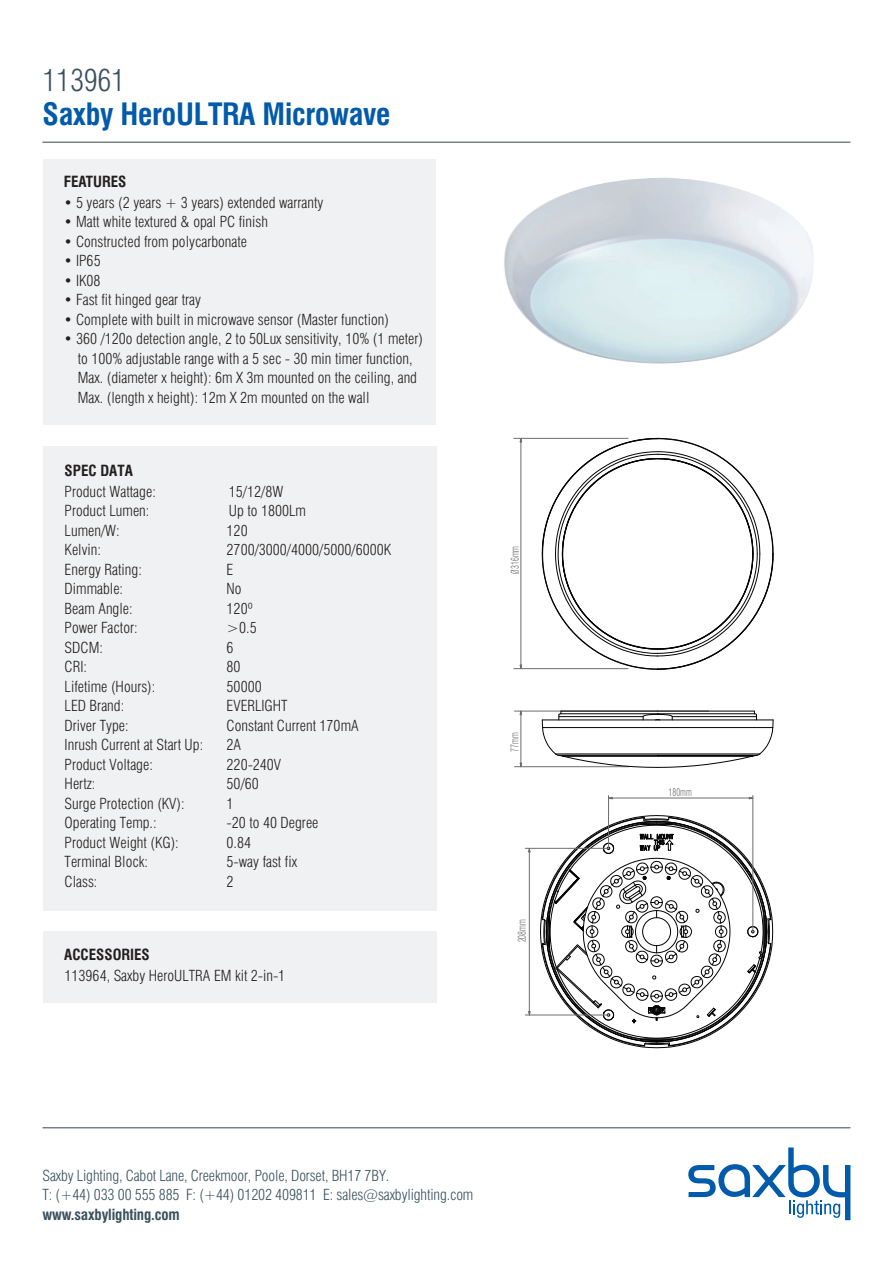
<style>
.page{position:relative;width:893px;height:1263px;background:#fff}
.page>*{position:absolute;margin:0;border:0;box-sizing:border-box;transform-origin:0 0}
.t1{font:700 condensed 30px "Swiss 721 BT";letter-spacing:-.01em;color:#015aaa}
.t2{font:300 condensed 30px "Swiss 721 BT";letter-spacing:-.01em;color:#3a515d}
.t3{font:300 condensed 15px/19.5px "Swiss 721 BT";color:#231f20}
.t4{font:300 condensed 15px/19.5px "Swiss 721 BT";letter-spacing:-.01em;color:#3a515d}
.t5{font:700 condensed 15px "Swiss 721 BT";color:#231f20}
.t6{font:700 condensed 15px "Swiss 721 BT";letter-spacing:-.01em;color:#3a515d}
.t7{font:300 condensed 10.65px "Swiss 721 BT";color:#6c6d70;scale:.78 1}
</style>
<div class="page">
<hr style="left:43px;top:142px;width:807px;height:1px;background:#38454d">
<div style="left:43px;top:159px;width:393px;height:266px;background:#f0f1f2"></div>
<img style="left:504px;top:178px;width:310px;height:186px">
<div style="left:43px;top:446px;width:394px;height:465px;background:#f0f1f2"></div>
<hr style="left:514px;top:668px;width:114px;height:1px;background:#6c6d70">
<hr style="left:514px;top:438px;width:114px;height:1px;background:#6c6d70">
<hr style="left:521px;top:438px;width:1px;height:231px;background:#6c6d70">
<hr style="left:514px;top:766px;width:115px;height:1px;background:#6c6d70">
<hr style="left:514px;top:711px;width:195px;height:1px;background:#6c6d70">
<hr style="left:521px;top:711px;width:1px;height:56px;background:#6c6d70">
<svg style="left:542px;top:438px;width:232px;height:330px"></svg>
<svg style="left:540px;top:815px;width:233px;height:233px"></svg>
<svg style="left:542px;top:817px;width:229px;height:229px"></svg>
<hr style="left:608px;top:795px;width:1px;height:53px;background:#6c6d70">
<hr style="left:753px;top:795px;width:1px;height:136px;background:#6c6d70">
<hr style="left:610px;top:798px;width:141px;height:1px;background:#6c6d70">
<hr style="left:525px;top:848px;width:83px;height:1px;background:#6c6d70">
<hr style="left:525px;top:1015px;width:83px;height:1px;background:#6c6d70">
<hr style="left:529px;top:850px;width:1px;height:163px;background:#6c6d70">
<svg style="left:688px;top:1147px;width:162px;height:73px"></svg>
<hr style="left:43px;top:1127px;width:807px;height:1px;background:#38454d">
<div style="left:43px;top:931px;width:394px;height:72px;background:#f0f1f2"></div>
<h1 class="t2" style="left:43px;top:62px;width:84px">113961</h1>
<h1 class="t1" style="left:43px;top:96px;width:349px">Saxby HeroULTRA Microwave</h1>
<p class="t5" style="left:64px;top:173px;width:64px">FEATURES</p>
<p class="t3" style="left:64px;top:193px;width:261px">• 5 years (2 years + 3 years) extended warranty</p>
<p class="t3" style="left:64px;top:212px;width:206px">• Matt white textured &amp; opal PC finish</p>
<p class="t3" style="left:64px;top:232px;width:185px">• Constructed from polycarbonate</p>
<p class="t3" style="left:64px;top:251px;width:38px">• IP65</p>
<p class="t3" style="left:64px;top:271px;width:38px">• IK08</p>
<p class="t3" style="left:64px;top:290px;width:139px">• Fast fit hinged gear tray</p>
<p class="t3" style="left:64px;top:310px;width:327px">• Complete with built in microwave sensor (Master function)</p>
<p class="t3" style="left:78px;top:329px;width:347px;text-indent:-14px">• 360 /120o detection angle, 2 to 50Lux sensitivity, 10% (1 meter) to 100% adjustable range with a 5 sec - 30 min timer function, Max. (diameter x height): 6m X 3m mounted on the ceiling, and Max. (length x height): 12m X 2m mounted on the wall</p>
<p class="t5" style="left:65px;top:461px;width:70px">SPEC DATA</p>
<p class="t3" style="left:65px;top:481px;width:93px">Product Wattage:</p>
<p class="t3" style="left:229px;top:481px;width:56px">15/12/8W</p>
<p class="t3" style="left:65px;top:501px;width:86px">Product Lumen:</p>
<p class="t3" style="left:229px;top:501px;width:79px">Up to 1800Lm</p>
<p class="t3" style="left:65px;top:520px;width:57px">Lumen/W:</p>
<p class="t3" style="left:227px;top:520px;width:23px">120</p>
<p class="t3" style="left:65px;top:540px;width:38px">Kelvin:</p>
<p class="t3" style="left:227px;top:540px;width:166px">2700/3000/4000/5000/6000K</p>
<p class="t3" style="left:65px;top:559px;width:79px">Energy Rating:</p>
<p class="t3" style="left:227px;top:559px;width:8px">E</p>
<p class="t3" style="left:65px;top:579px;width:60px">Dimmable:</p>
<p class="t3" style="left:227px;top:579px;width:17px">No</p>
<p class="t3" style="left:65px;top:598px;width:70px">Beam Angle:</p>
<p class="t3" style="left:227px;top:598px;width:28px">120º</p>
<p class="t3" style="left:65px;top:618px;width:75px">Power Factor:</p>
<p class="t3" style="left:227px;top:618px;width:32px">&gt;0.5</p>
<p class="t3" style="left:65px;top:637px;width:40px">SDCM:</p>
<p class="t3" style="left:227px;top:637px;width:9px">6</p>
<p class="t3" style="left:65px;top:657px;width:24px">CRI:</p>
<p class="t3" style="left:227px;top:657px;width:16px">80</p>
<p class="t3" style="left:65px;top:676px;width:92px">Lifetime (Hours):</p>
<p class="t3" style="left:227px;top:676px;width:37px">50000</p>
<p class="t3" style="left:65px;top:696px;width:61px">LED Brand:</p>
<p class="t3" style="left:227px;top:696px;width:63px">EVERLIGHT</p>
<p class="t3" style="left:65px;top:715px;width:66px">Driver Type:</p>
<p class="t3" style="left:227px;top:715px;width:134px">Constant Current 170mA</p>
<p class="t3" style="left:65px;top:735px;width:140px">Inrush Current at Start Up:</p>
<p class="t3" style="left:227px;top:735px;width:16px">2A</p>
<p class="t3" style="left:65px;top:754px;width:90px">Product Voltage:</p>
<p class="t3" style="left:227px;top:754px;width:56px">220-240V</p>
<p class="t3" style="left:65px;top:774px;width:32px">Hertz:</p>
<p class="t3" style="left:227px;top:774px;width:34px">50/60</p>
<p class="t3" style="left:65px;top:793px;width:121px">Surge Protection (KV):</p>
<p class="t3" style="left:227px;top:793px;width:9px">1</p>
<p class="t3" style="left:65px;top:813px;width:94px">Operating Temp.:</p>
<p class="t3" style="left:227px;top:813px;width:93px">-20 to 40 Degree</p>
<p class="t3" style="left:65px;top:832px;width:116px">Product Weight (KG):</p>
<p class="t3" style="left:227px;top:832px;width:26px">0.84</p>
<p class="t3" style="left:65px;top:852px;width:85px">Terminal Block:</p>
<p class="t3" style="left:227px;top:852px;width:72px">5-way fast fix</p>
<p class="t3" style="left:65px;top:871px;width:34px">Class:</p>
<p class="t3" style="left:227px;top:871px;width:9px">2</p>
<p class="t5" style="left:64px;top:945px;width:87px">ACCESSORIES</p>
<p class="t3" style="left:65px;top:966px;width:222px">113964, Saxby HeroULTRA EM kit 2-in-1</p>
<p class="t7" style="left:508px;top:573px;width:37px;rotate:-90deg">Ø316mm</p>
<p class="t7" style="left:508px;top:752px;width:26px;rotate:-90deg">77mm</p>
<p class="t7" style="left:516px;top:942px;width:31px;rotate:-90deg">208mm</p>
<p class="t4" style="left:43px;top:1166px;width:432px">Saxby Lighting, Cabot Lane, Creekmoor, Poole, Dorset, BH17 7BY.<br>T: (+44) 033 00 555 885 F: (+44) 01202 409811 E: sales@saxbylighting.com</p>
<p class="t6" style="left:43px;top:1205px;width:139px">www.saxbylighting.com</p>
<p class="t7" style="left:669px;top:786px;width:31px">180mm</p>
</div>
